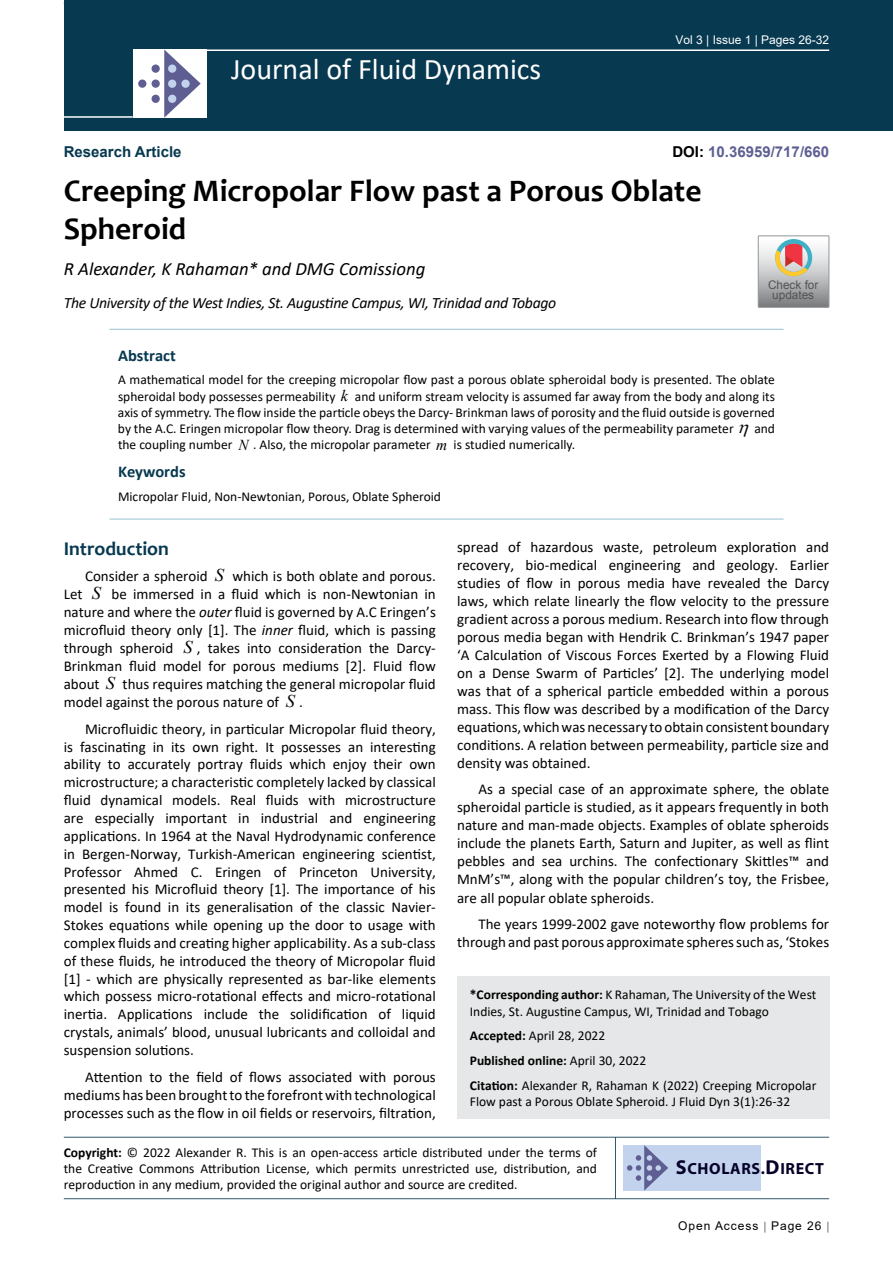
<style>
.page{position:relative;width:893px;height:1263px;background:#fff}
.page>*{position:absolute;margin:0;border:0;box-sizing:border-box;transform-origin:0 0}
.t1{font:700 31.5px/37.8px "Candara";color:#000}
.t2{font:30px "Calibri";color:#fff}
.t3{font:700 19.5px "Candara";color:#073950}
.t4{font:italic 18.75px "Calibri";color:#000}
.t5{font:700 16.5px "Calibri";color:#073950}
.t6{font:700 16.2px "Myriad Pro";letter-spacing:.04em;color:#050128}
.t7{font:italic 15.75px "Calibri";letter-spacing:-.02em;color:#000}
.t8{font:15px/18px "Calibri";color:#000;text-align:justify}
.t9{font:700 15px "Arial";color:#5e5f93}
.t10{font:700 15px "Arial";color:#073950}
.t11{font:13.5px/16.2px "Calibri";color:#000;text-align:justify}
.t12{font:12px "Arial";color:#fff}
.t13{font:12px "Arial";letter-spacing:.08em;color:#000}
.t14{font:11.85px/10.2px "Arial";color:#535353;text-align:center}
.s1{color:#000}
.s2{font-family:"Times New Roman";font-style:italic;font-size:16.2px}
.s3{font-family:"Times New Roman";font-style:italic;font-size:15.15px}
.s4{font-family:"Times New Roman";font-style:italic;font-size:15.3px}
.s5{font-family:"Times New Roman";font-style:italic;font-size:18px}
.s6{font-style:italic}
.s7{font-weight:700}
.s8{font-size:20.25px}
</style>
<div class="page">
<div style="left:64px;top:0;width:829px;height:131px;background:#073950"></div>
<hr style="left:64px;top:1137px;width:765px;height:1px;background:#073950">
<hr style="left:64px;top:1198px;width:765px;height:1px;background:#073950">
<hr style="left:615px;top:1137px;width:1px;height:62px;background:#073950">
<hr style="left:204px;top:49px;width:625px;height:2px;background:#fff">
<hr style="left:64px;top:116px;width:69px;height:2px;background:#fff">
<div style="left:133px;top:49px;width:74px;height:69px;background:#fff"></div>
<svg style="left:164px;top:49px;width:37px;height:69px"></svg>
<div style="left:152px;top:65px;width:8px;height:8px;background:#5e5e92;border-radius:50%"></div>
<div style="left:138px;top:80px;width:8px;height:8px;background:#5e5e92;border-radius:50%"></div>
<div style="left:152px;top:80px;width:8px;height:8px;background:#5e5e92;border-radius:50%"></div>
<div style="left:168px;top:80px;width:8px;height:8px;background:#c3d3ee;border-radius:50%"></div>
<div style="left:181px;top:80px;width:9px;height:8px;background:#c3d3ee;border-radius:50%"></div>
<div style="left:168px;top:95px;width:8px;height:8px;background:#c3d3ee;border-radius:50%"></div>
<div style="left:168px;top:65px;width:8px;height:8px;background:#c3d3ee;border-radius:50%"></div>
<div style="left:152px;top:95px;width:8px;height:8px;background:#5e5e92;border-radius:50%"></div>
<div style="left:623px;top:1145px;width:138px;height:45px;background:#c3d3ee"></div>
<svg style="left:627px;top:1145px;width:41px;height:45px"></svg>
<div style="left:457px;top:976px;width:372px;height:143px;background:#e6e7e8"></div>
<hr style="left:109px;top:519px;width:674px;height:1px;background:#98c0d2">
<hr style="left:109px;top:329px;width:674px;height:1px;background:#98c0d2">
<svg style="left:758px;top:236px;width:71px;height:71px;background:#bdb6b3"></svg>
<p class="t10" style="left:64px;top:141px;width:119px">Research Article</p>
<h2 class="t2" style="left:231px;top:48px;width:312px">Journal of Fluid Dynamics</h2>
<p class="t12" style="left:675px;top:31px;width:155px">Vol 3 | Issue 1 | Pages 26-32</p>
<p class="t9" style="left:672px;top:141px;width:158px"><span class="s1">DOI:</span> 10.36959/717/660</p>
<h1 class="t1" style="left:64px;top:172px;width:639px">Creeping Micropolar Flow past a Porous Oblate<br>Spheroid</h1>
<p class="t4" style="left:64px;top:255px;width:363px">R Alexander, K Rahaman* and DMG Comissiong</p>
<p class="t7" style="left:64px;top:291px;width:494px">The University of the West Indies, St. Augustine Campus, WI, Trinidad and Tobago</p>
<p class="t14" style="left:768px;top:280px;width:52px">Check for updates</p>
<p class="t5" style="left:118px;top:343px;width:59px">Abstract</p>
<p class="t11" style="left:118px;top:371px;width:658px">A mathematical model for the creeping micropolar flow past a porous oblate spheroidal body is presented. The oblate spheroidal body possesses permeability <span class="s2">k</span> and uniform stream velocity is assumed far away from the body and along its axis of symmetry. The flow inside the particle obeys the Darcy- Brinkman laws of porosity and the fluid outside is governed by the A.C. Eringen micropolar flow theory. Drag is determined with varying values of the permeability parameter</p>
<p class="t11" style="left:754px;top:420px;width:22px">and</p>
<p class="t11" style="left:118px;top:436px;width:459px">the coupling number <span class="s3">N</span> . Also, the micropolar parameter <span class="s4">m</span> is studied numerically.</p>
<p class="t5" style="left:118px;top:459px;width:69px">Keywords</p>
<p class="t11" style="left:118px;top:488px;width:325px">Micropolar Fluid, Non-Newtonian, Porous, Oblate Spheroid</p>
<h3 class="t3" style="left:64px;top:536px;width:107px">Introduction</h3>
<p class="t8" style="left:64px;top:567px;width:374px;text-indent:21px">Consider a spheroid <span class="s5">S</span> which is both oblate and porous.<br>Let <span class="s5">S</span> be immersed in a fluid which is non-Newtonian in nature and where the <span class="s6">outer</span> fluid is governed by A.C Eringen’s microfluid theory only [1]. The <span class="s6">inner</span> fluid, which is passing through spheroid <span class="s5">S</span> , takes into consideration the Darcy-Brinkman fluid model for porous mediums [2]. Fluid flow about <span class="s5">S</span> thus requires matching the general micropolar fluid model against the porous nature of <span class="s5">S</span> .</p>
<p class="t8" style="left:64px;top:719px;width:374px;text-indent:21px">Microfluidic theory, in particular Micropolar fluid theory, is fascinating in its own right. It possesses an interesting ability to accurately portray fluids which enjoy their own microstructure; a characteristic completely lacked by classical fluid dynamical models. Real fluids with microstructure are especially important in industrial and engineering applications. In 1964 at the Naval Hydrodynamic conference in Bergen-Norway, Turkish-American engineering scientist, Professor Ahmed C. Eringen of Princeton University, presented his Microfluid theory [1]. The importance of his model is found in its generalisation of the classic Navier-Stokes equations while opening up the door to usage with complex fluids and creating higher applicability. As a sub-class of these fluids, he introduced the theory of Micropolar fluid [1] - which are physically represented as bar-like elements which possess micro-rotational effects and micro-rotational inertia. Applications include the solidification of liquid crystals, animals’ blood, unusual lubricants and colloidal and suspension solutions.</p>
<p class="t8" style="left:64px;top:1067px;width:374px;text-indent:21px">Attention to the field of flows associated with porous mediums has been brought to the forefront with technological processes such as the flow in oil fields or reservoirs, filtration,</p>
<p class="t8" style="left:457px;top:538px;width:374px">spread of hazardous waste, petroleum exploration and recovery, bio-medical engineering and geology. Earlier studies of flow in porous media have revealed the Darcy laws, which relate linearly the flow velocity to the pressure gradient across a porous medium. Research into flow through porous media began with Hendrik C. Brinkman’s 1947 paper ‘A Calculation of Viscous Forces Exerted by a Flowing Fluid on a Dense Swarm of Particles’ [2]. The underlying model was that of a spherical particle embedded within a porous mass. This flow was described by a modification of the Darcy equations, which was necessary to obtain consistent boundary conditions. A relation between permeability, particle size and density was obtained.</p>
<p class="t8" style="left:457px;top:780px;width:374px;text-indent:21px">As a special case of an approximate sphere, the oblate spheroidal particle is studied, as it appears frequently in both nature and man-made objects. Examples of oblate spheroids include the planets Earth, Saturn and Jupiter, as well as flint pebbles and sea urchins. The confectionary Skittles™ and MnM’s™, along with the popular children’s toy, the Frisbee, are all popular oblate spheroids.</p>
<p class="t8" style="left:457px;top:915px;width:374px;text-align:right">The years 1999-2002 gave noteworthy flow problems for through and past porous approximate spheres such as, ‘Stokes</p>
<p class="t11" style="left:470px;top:986px;width:348px"><span class="s7">*Corresponding author:</span> K Rahaman, The University of the West<br>Indies, St. Augustine Campus, WI, Trinidad and Tobago</p>
<p class="t11" style="left:470px;top:1023px;width:348px;line-height:24.8px;text-align:left"><span class="s7">Accepted:</span> April 28, 2022<br><span class="s7">Published online:</span> April 30, 2022<br><span class="s7">Citation:</span> Alexander R, Rahaman K (2022) Creeping Micropolar</p>
<p class="t11" style="left:470px;top:1093px;width:322px">Flow past a Porous Oblate Spheroid. J Fluid Dyn 3(1):26-32</p>
<p class="t11" style="left:64px;top:1144px;width:535px"><span class="s7">Copyright:</span> © 2022 Alexander R. This is an open-access article distributed under the terms of the Creative Commons Attribution License, which permits unrestricted use, distribution, and reproduction in any medium, provided the original author and source are credited.</p>
<p class="t6" style="left:676px;top:1158px;width:150px"><span class="s8">S</span>CHOLARS.<span class="s8">D</span>IRECT</p>
<p class="t13" style="left:678px;top:1217px;width:145px">Open Access Page 26</p>
</div>
